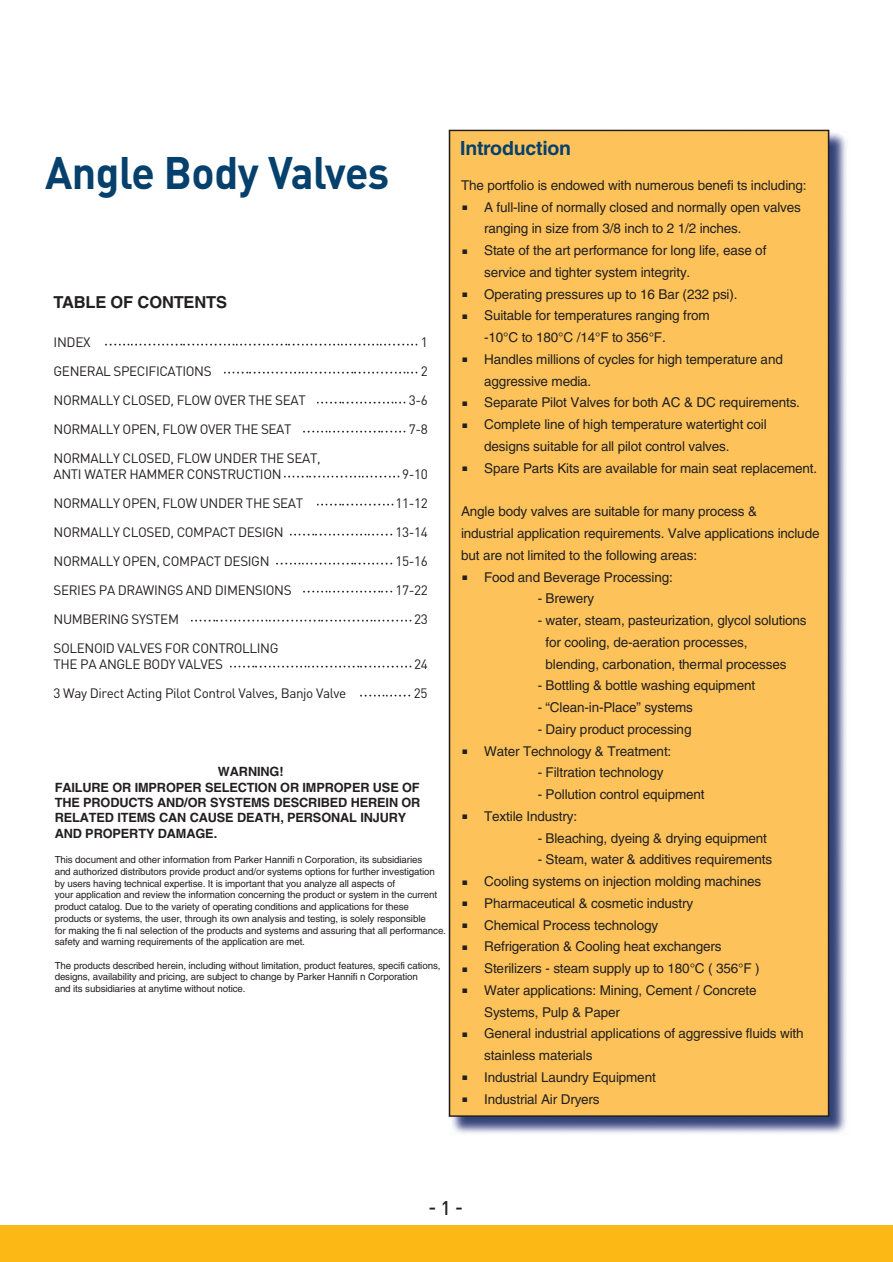
<style>
.page{position:relative;width:893px;height:1262px;background:#fff}
.page>*{position:absolute;margin:0;border:0;box-sizing:border-box;transform-origin:0 0}
.t1{font:700 45px "DIN";letter-spacing:-.01em;color:#06406c;scale:.95 1}
.t2{font:700 19.5px "Helvetica";letter-spacing:-.01em;color:#06406c}
.t3{font:500 19.5px "DIN";color:#231f20;scale:.95 1}
.t4{font:700 16.5px "Helvetica";letter-spacing:-.01em;color:#231f20}
.t5{font:13.5px/21.8px "Helvetica";letter-spacing:-.01em;color:#231f20}
.t6{font:13.5px/16.2px "DIN";letter-spacing:-.03em;color:#231f20}
.t7{font:700 12.75px/15.3px "Helvetica";letter-spacing:-.01em;color:#231f20}
.t8{font:9.75px/11.7px "Helvetica";letter-spacing:-.01em;color:#231f20}
.s1{font-family:"YGO11";font-size:7.5px}
</style>
<div class="page">
<img style="left:448px;top:129px;width:398px;height:1005px">
<div style="left:0;top:1225px;width:892px;height:37px;background:#fcb814"></div>
<img style="left:105px;top:343px;width:129px;height:3px">
<img style="left:234px;top:343px;width:52px;height:3px">
<img style="left:286px;top:343px;width:92px;height:3px">
<img style="left:378px;top:343px;width:40px;height:3px">
<img style="left:224px;top:371px;width:76px;height:3px">
<img style="left:300px;top:371px;width:52px;height:3px">
<img style="left:352px;top:371px;width:66px;height:3px">
<img style="left:317px;top:401px;width:23px;height:3px">
<img style="left:340px;top:401px;width:66px;height:3px">
<img style="left:303px;top:430px;width:103px;height:3px">
<img style="left:284px;top:475px;width:76px;height:3px">
<img style="left:360px;top:475px;width:40px;height:3px">
<img style="left:317px;top:503px;width:23px;height:3px">
<img style="left:340px;top:503px;width:54px;height:3px">
<img style="left:290px;top:533px;width:76px;height:3px">
<img style="left:366px;top:533px;width:27px;height:3px">
<img style="left:276px;top:562px;width:24px;height:3px">
<img style="left:300px;top:562px;width:52px;height:3px">
<img style="left:352px;top:562px;width:41px;height:3px">
<img style="left:303px;top:590px;width:90px;height:3px">
<img style="left:191px;top:619px;width:23px;height:3px">
<img style="left:214px;top:619px;width:158px;height:3px">
<img style="left:372px;top:619px;width:40px;height:3px">
<img style="left:230px;top:665px;width:76px;height:3px">
<img style="left:306px;top:665px;width:52px;height:3px">
<img style="left:358px;top:665px;width:54px;height:3px">
<img style="left:360px;top:694px;width:24px;height:3px">
<img style="left:384px;top:694px;width:27px;height:3px">
<h1 class="t1" style="left:45px;top:156px;width:364px">Angle Body Valves</h1>
<p class="t4" style="left:54px;top:296px;width:175px">TABLE OF CONTENTS</p>
<p class="t6" style="left:54px;top:336px;width:38px">INDEX</p>
<p class="t6" style="left:421px;top:336px;width:9px">1</p>
<p class="t6" style="left:54px;top:365px;width:160px">GENERAL SPECIFICATIONS</p>
<p class="t6" style="left:421px;top:365px;width:9px">2</p>
<p class="t6" style="left:54px;top:393px;width:254px">NORMALLY CLOSED, FLOW OVER THE SEAT</p>
<p class="t6" style="left:409px;top:393px;width:21px">3-6</p>
<p class="t6" style="left:54px;top:422px;width:239px">NORMALLY OPEN, FLOW OVER THE SEAT</p>
<p class="t6" style="left:409px;top:422px;width:21px">7-8</p>
<p class="t6" style="left:54px;top:451px;width:268px">NORMALLY CLOSED, FLOW UNDER THE SEAT,<br>ANTI WATER HAMMER CONSTRUCTION</p>
<p class="t6" style="left:402px;top:468px;width:27px">9-10</p>
<p class="t6" style="left:54px;top:497px;width:251px">NORMALLY OPEN, FLOW UNDER THE SEAT</p>
<p class="t6" style="left:395px;top:497px;width:34px">11-12</p>
<p class="t6" style="left:54px;top:525px;width:232px">NORMALLY CLOSED, COMPACT DESIGN</p>
<p class="t6" style="left:395px;top:525px;width:34px">13-14</p>
<p class="t6" style="left:54px;top:554px;width:217px">NORMALLY OPEN, COMPACT DESIGN</p>
<p class="t6" style="left:395px;top:554px;width:34px">15-16</p>
<p class="t6" style="left:54px;top:583px;width:239px">SERIES PA DRAWINGS AND DIMENSIONS</p>
<p class="t6" style="left:395px;top:583px;width:34px">17-22</p>
<p class="t6" style="left:54px;top:612px;width:127px">NUMBERING SYSTEM</p>
<p class="t6" style="left:414px;top:612px;width:15px">23</p>
<p class="t6" style="left:54px;top:641px;width:226px">SOLENOID VALVES FOR CONTROLLING<br>THE PA ANGLE BODY VALVES</p>
<p class="t6" style="left:414px;top:658px;width:15px">24</p>
<p class="t6" style="left:54px;top:686px;width:294px">3 Way Direct Acting Pilot Control Valves, Banjo Valve</p>
<p class="t6" style="left:414px;top:686px;width:15px">25</p>
<p class="t7" style="left:55px;top:765px;width:367px;text-indent:163px">WARNING!<br>FAILURE OR IMPROPER SELECTION OR IMPROPER USE OF THE PRODUCTS AND/OR SYSTEMS DESCRIBED HEREIN OR RELATED ITEMS CAN CAUSE DEATH, PERSONAL INJURY AND PROPERTY DAMAGE.</p>
<p class="t8" style="left:55px;top:854px;width:393px">This document and other information from Parker Hannifi n Corporation, its subsidiaries<br>and authorized distributors provide product and/or systems options for further investigation by users having technical expertise. It is important that you analyze all aspects of<br>your application and review the information concerning the product or system in the current product catalog. Due to the variety of operating conditions and applications for these products or systems, the user, through its own analysis and testing, is solely responsible<br>for making the fi nal selection of the products and systems and assuring that all performance. safety and warning requirements of the application are met.</p>
<p class="t8" style="left:55px;top:960px;width:387px">The products described herein, including without limitation, product features, specifi cations, designs, availability and pricing, are subject to change by Parker Hannifi n Corporation<br>and its subsidiaries at anytime without notice.</p>
<h2 class="t2" style="left:460px;top:140px;width:112px">Introduction</h2>
<p class="t5" style="left:461px;top:175px;width:347px">The portfolio is endowed with numerous benefi ts including:</p>
<p class="t5" style="left:484px;top:197px;width:318px;text-indent:-23px"><span class="s1">■</span> A full-line of normally closed and normally open valves ranging in size from 3/8 inch to 2 1/2 inches.</p>
<p class="t5" style="left:484px;top:241px;width:284px;text-indent:-23px"><span class="s1">■</span> State of the art performance for long life, ease of service and tighter system integrity.</p>
<p class="t5" style="left:461px;top:284px;width:278px"><span class="s1">■</span> Operating pressures up to 16 Bar (232 psi).</p>
<p class="t5" style="left:484px;top:306px;width:227px;text-indent:-23px"><span class="s1">■</span> Suitable for temperatures ranging from -10°C to 180°C /14°F to 356°F.</p>
<p class="t5" style="left:484px;top:349px;width:300px;text-indent:-23px"><span class="s1">■</span> Handles millions of cycles for high temperature and aggressive media.</p>
<p class="t5" style="left:461px;top:393px;width:340px"><span class="s1">■</span> Separate Pilot Valves for both AC &amp; DC requirements.</p>
<p class="t5" style="left:484px;top:415px;width:284px;text-indent:-23px"><span class="s1">■</span> Complete line of high temperature watertight coil designs suitable for all pilot control valves.</p>
<p class="t5" style="left:461px;top:458px;width:357px"><span class="s1">■</span> Spare Parts Kits are available for main seat replacement.</p>
<p class="t5" style="left:461px;top:502px;width:360px">Angle body valves are suitable for many process &amp;<br>industrial application requirements. Valve applications include but are not limited to the following areas:</p>
<p class="t5" style="left:461px;top:567px;width:213px"><span class="s1">■</span> Food and Beverage Processing:</p>
<p class="t5" style="left:537px;top:589px;width:58px">- Brewery</p>
<p class="t5" style="left:545px;top:610px;width:263px;text-indent:-8px">- water, steam, pasteurization, glycol solutions for cooling, de-aeration processes,<br>blending, carbonation, thermal processes</p>
<p class="t5" style="left:537px;top:676px;width:219px">- Bottling &amp; bottle washing equipment</p>
<p class="t5" style="left:537px;top:697px;width:157px">- “Clean-in-Place” systems</p>
<p class="t5" style="left:537px;top:719px;width:155px">- Dairy product processing</p>
<p class="t5" style="left:461px;top:741px;width:212px"><span class="s1">■</span> Water Technology &amp; Treatment:</p>
<p class="t5" style="left:537px;top:763px;width:127px">- Filtration technology</p>
<p class="t5" style="left:537px;top:784px;width:168px">- Pollution control equipment</p>
<p class="t5" style="left:461px;top:806px;width:117px"><span class="s1">■</span> Textile Industry:</p>
<p class="t5" style="left:537px;top:828px;width:231px">- Bleaching, dyeing &amp; drying equipment</p>
<p class="t5" style="left:537px;top:850px;width:236px">- Steam, water &amp; additives requirements</p>
<p class="t5" style="left:461px;top:871px;width:302px"><span class="s1">■</span> Cooling systems on injection molding machines</p>
<p class="t5" style="left:461px;top:893px;width:233px"><span class="s1">■</span> Pharmaceutical &amp; cosmetic industry</p>
<p class="t5" style="left:461px;top:915px;width:198px"><span class="s1">■</span> Chemical Process technology</p>
<p class="t5" style="left:461px;top:937px;width:262px"><span class="s1">■</span> Refrigeration &amp; Cooling heat exchangers</p>
<p class="t5" style="left:461px;top:958px;width:300px"><span class="s1">■</span> Sterilizers - steam supply up to 180°C ( 356°F )</p>
<p class="t5" style="left:484px;top:980px;width:274px;text-indent:-23px"><span class="s1">■</span> Water applications: Mining, Cement / Concrete<br>Systems, Pulp &amp; Paper</p>
<p class="t5" style="left:484px;top:1024px;width:321px;text-indent:-23px"><span class="s1">■</span> General industrial applications of aggressive fluids with stainless materials</p>
<p class="t5" style="left:461px;top:1067px;width:196px"><span class="s1">■</span> Industrial Laundry Equipment</p>
<p class="t5" style="left:461px;top:1089px;width:140px"><span class="s1">■</span> Industrial Air Dryers</p>
<h2 class="t3" style="left:428px;top:1200px;width:38px">-1-</h2>
</div>
